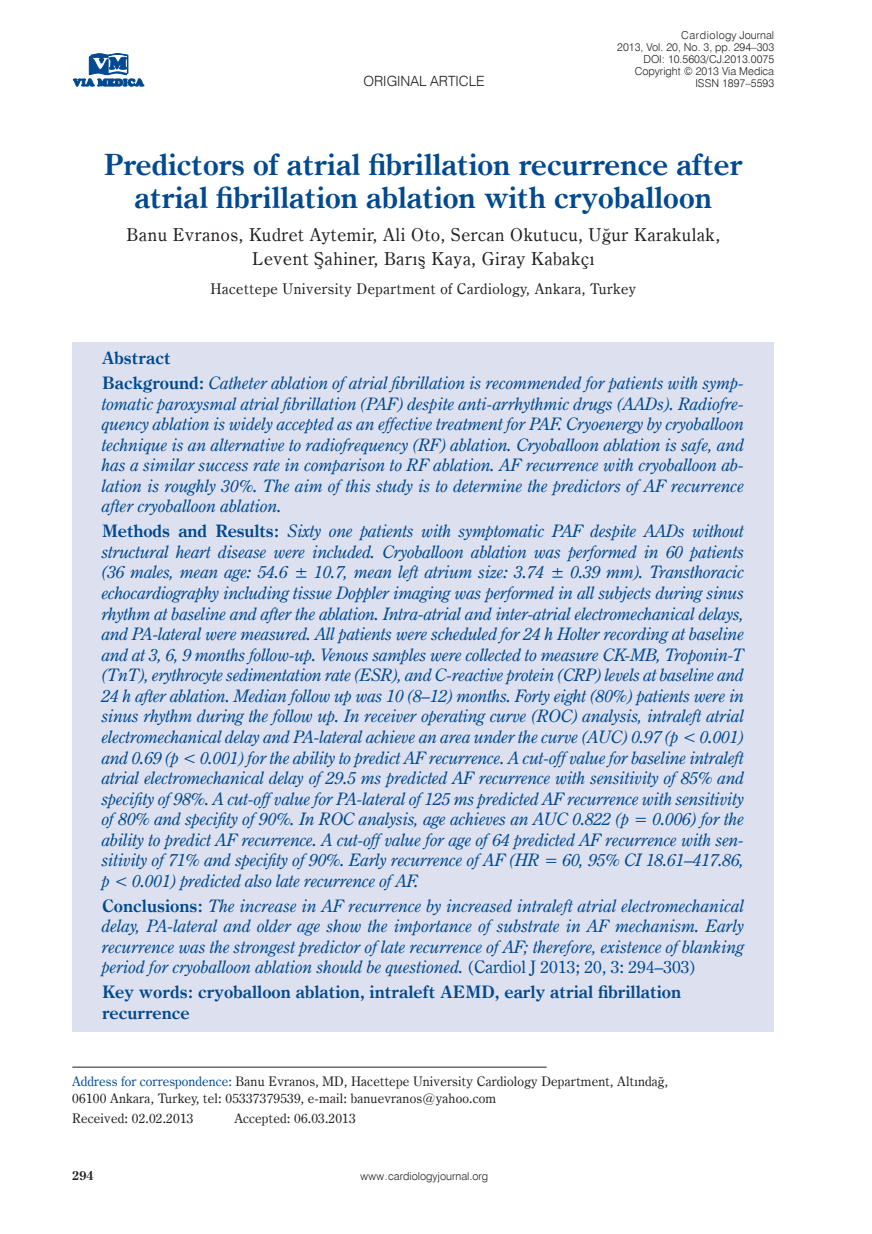
<style>
.page{position:relative;width:872px;height:1234px;background:#fff}
.page>*{position:absolute;margin:0;border:0;box-sizing:border-box;transform-origin:0 0}
._01_-_Tytuł_artykułu{font:700 29.4px/33px "Century Oldst EU";color:#014990;text-align:center}
._02_-_Autorzy{font:17.85px/24px "Century Oldst EU";letter-spacing:.035em;color:#231f20;text-align:center}
._04_a_-_Streszczenie{font:italic 17.25px/20.5px "Century Oldst EU";color:#014990;text-align:justify}
._04_b_-_Slowa_kluczo{font:700 17.25px/20.5px "Century Oldst EU";color:#014990}
._03_-_streszczenie_t{font:700 17.25px "Century Oldst EU";color:#014990}
._03_-_Kliniki{font:14.7px "Century Oldst EU";letter-spacing:.035em;color:#231f20}
.t1{font:14.1px "Swis 721 Lt EU";color:#231f20}
._16_-_Adres_do_kores{font:13.2px/16.5px "Century Oldst EU";letter-spacing:.015em;color:#231f20}
._16A_-_Adres_do_kore{font:13.2px "Century Oldst EU";letter-spacing:.015em;color:#231f20}
.t2{font:700 12.75px "Century Oldst EU";color:#231f20}
.t3{font:10.95px/12px "Swis 721 Lt EU";color:#231f20;text-align:right}
.s1{font-weight:700;font-style:normal}
.s2{font-style:normal}
.s3{color:#014990}
</style>
<div class="page">
<svg style="left:73px;top:54px;width:71px;height:32px"></svg>
<div style="left:72px;top:342px;width:702px;height:689px;background:#dde1ef"></div>
<hr style="left:72px;top:1066px;width:474px;height:1px;background:#231f20">
<p class="t1" style="left:363px;top:72px;width:123px">ORIGINAL ARTICLE</p>
<p class="t3" style="left:617px;top:29px;width:158px">Cardiology Journal<br>2013, Vol. 20, No. 3, pp. 294–303</p>
<p class="t3" style="left:643px;top:53px;width:132px">DOI: 10.5603/CJ.2013.0075</p>
<p class="t3" style="left:635px;top:65px;width:141px">Copyright © 2013 Via Medica</p>
<p class="t3" style="left:695px;top:77px;width:80px">ISSN 1897–5593</p>
<p class="_01_-_Tytuł_artykułu" style="left:104px;top:149px;width:640px">Predictors of atrial fibrillation recurrence after atrial fibrillation ablation with cryoballoon</p>
<p class="_02_-_Autorzy" style="left:127px;top:223px;width:595px">Banu Evranos, Kudret Aytemir, Ali Oto, Sercan Okutucu, Uğur Karakulak,<br>Levent Şahiner, Barış Kaya, Giray Kabakçı</p>
<p class="_03_-_Kliniki" style="left:210px;top:280px;width:427px">Hacettepe University Department of Cardiology, Ankara, Turkey</p>
<p class="_03_-_streszczenie_t" style="left:102px;top:347px;width:70px">Abstract</p>
<p class="_04_a_-_Streszczenie" style="left:102px;top:373px;width:644px"><span class="s1">Background:</span> Catheter ablation of atrial fibrillation is recommended for patients with symp&shy;tomatic paroxysmal atrial fibrillation (PAF) despite anti-arrhythmic drugs (AADs). Radiofre&shy;quency ablation is widely accepted as an effective treatment for PAF. Cryoenergy by cryoballoon technique is an alternative to radiofrequency (RF) ablation. Cryoballoon ablation is safe, and has a similar success rate in comparison to RF ablation. AF recurrence with cryoballoon ab&shy;lation is roughly 30%. The aim of this study is to determine the predictors of AF recurrence after cryoballoon ablation.</p>
<p class="_04_a_-_Streszczenie" style="left:102px;top:521px;width:644px"><span class="s1">Methods and Results:</span> Sixty one patients with symptomatic PAF despite AADs without structural heart disease were included. Cryoballoon ablation was performed in 60 patients (36 males, mean age: 54.6 ± 10.7, mean left atrium size: 3.74 ± 0.39 mm). Transthoracic echocardiography including tissue Doppler imaging was performed in all subjects during sinus rhythm at baseline and after the ablation. Intra-atrial and inter-atrial electromechanical delays, and PA-lateral were measured. All patients were scheduled for 24 h Holter recording at baseline and at 3, 6, 9 months follow-up. Venous samples were collected to measure CK-MB, Troponin-T (TnT), erythrocyte sedimentation rate (ESR), and C-reactive protein (CRP) levels at baseline and 24 h after ablation. Median follow up was 10 (8–12) months. Forty eight (80%) patients were in sinus rhythm during the follow up. In receiver operating curve (ROC) analysis, intraleft atrial electromechanical delay and PA-lateral achieve an area under the curve (AUC) 0.97 (p &lt; 0.001) and 0.69 (p &lt; 0.001) for the ability to predict AF recurrence. A cut-off value for baseline intraleft atrial electromechanical delay of 29.5 ms predicted AF recurrence with sensitivity of 85% and specifity of 98%. A cut-off value for PA-lateral of 125 ms predicted AF recurrence with sensitivity of 80% and specifity of 90%. In ROC analysis, age achieves an AUC 0.822 (p = 0.006) for the ability to predict AF recurrence. A cut-off value for age of 64 predicted AF recurrence with sen&shy;sitivity of 71% and specifity of 90%. Early recurrence of AF (HR = 60, 95% CI 18.61–417.86, p &lt; 0.001) predicted also late recurrence of AF.</p>
<p class="_04_a_-_Streszczenie" style="left:102px;top:895px;width:644px"><span class="s1">Conclusions:</span> The increase in AF recurrence by increased intraleft atrial electromechanical delay, PA-lateral and older age show the importance of substrate in AF mechanism. Early recurrence was the strongest predictor of late recurrence of AF; therefore, existence of blanking period for cryoballoon ablation should be questioned. <span class="s2">(Cardiol J 2013; 20, 3: 294–303)</span></p>
<p class="_04_b_-_Slowa_kluczo" style="left:102px;top:982px;width:580px">Key words: cryoballoon ablation, intraleft AEMD, early atrial fibrillation recurrence</p>
<p class="_16_-_Adres_do_kores" style="left:72px;top:1073px;width:597px"><span class="s3">Address for correspondence:</span> Banu Evranos, MD, Hacettepe University Cardiology Department, Altındağ,<br>06100 Ankara, Turkey, tel: 05337379539, e-mail: banuevranos@yahoo.com</p>
<p class="_16A_-_Adres_do_kore" style="left:72px;top:1110px;width:123px">Received: 02.02.2013</p>
<p class="_16A_-_Adres_do_kore" style="left:234px;top:1110px;width:123px">Accepted: 06.03.2013</p>
<p class="t2" style="left:72px;top:1167px;width:23px">294</p>
<p class="t3" style="left:360px;top:1170px;width:129px">www.cardiologyjournal.org</p>
</div>
